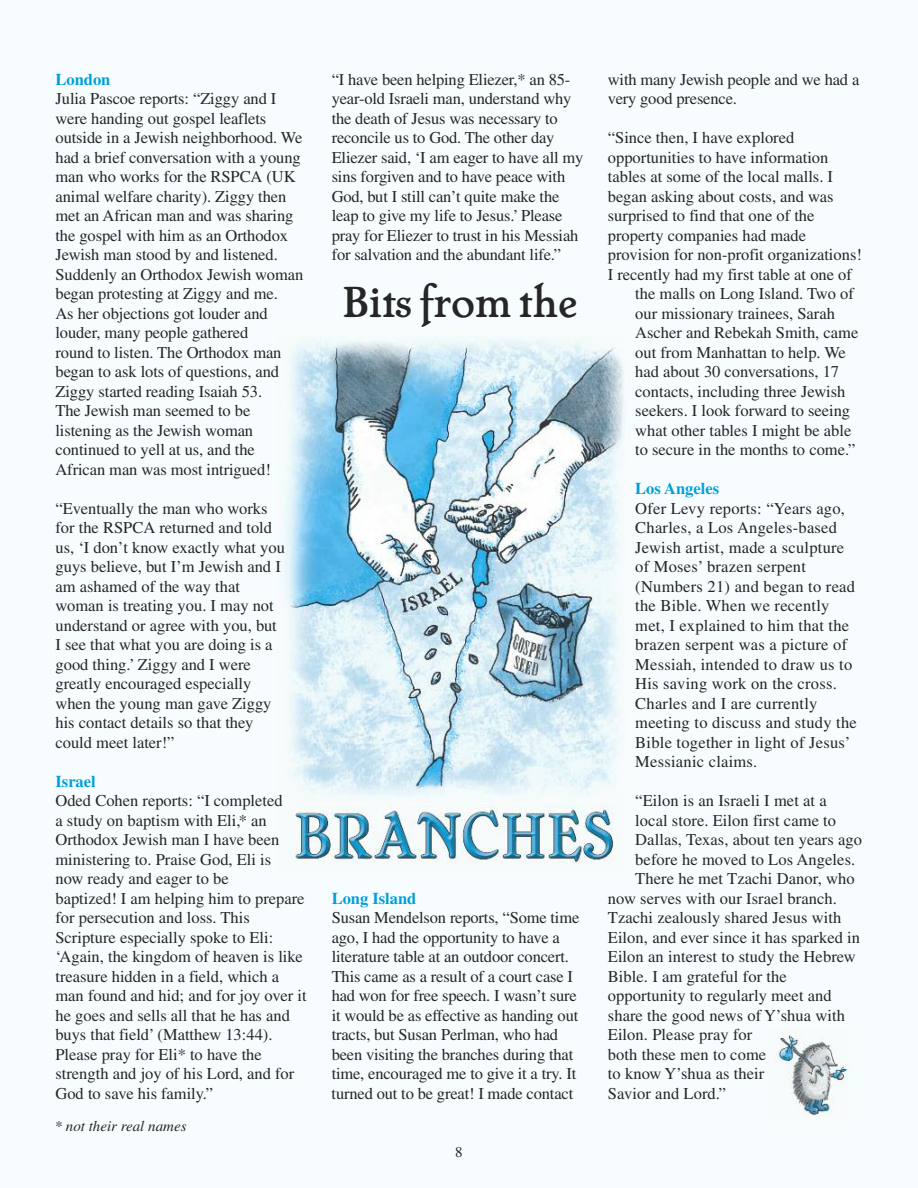
<style>
.page{position:relative;width:918px;height:1188px;background:#f7fcfe}
.page>*{position:absolute;margin:0;border:0;box-sizing:border-box;transform-origin:0 0}
.t1{font:43.05px "Cheever";color:#272627}
.t2{font:16.5px/19.5px "Times";color:#272627}
.t3{font:700 16.5px "Times";color:#009fd9}
.t4{font:italic 15px "Times";color:#272627}
.t5{font:15px "Times";color:#272627}
</style>
<div class="page">
<img style="left:286px;top:341px;width:338px;height:523px">
<img style="left:775px;top:1028px;width:73px;height:88px">
<p class="t3" style="left:56px;top:74px;width:56px">London</p>
<p class="t2" style="left:56px;top:91px;width:249px">Julia Pascoe reports: “Ziggy and I were handing out gospel leaflets outside in a Jewish neighborhood. We had a brief conversation with a young man who works for the RSPCA (UK animal welfare charity). Ziggy then met an African man and was sharing the gospel with him as an Orthodox<br>Jewish man stood by and listened.<br>Suddenly an Orthodox Jewish woman began protesting at Ziggy and me.<br>As her objections got louder and louder, many people gathered<br>round to listen. The Orthodox man began to ask lots of questions, and<br>Ziggy started reading Isaiah 53.<br>The Jewish man seemed to be listening as the Jewish woman continued to yell at us, and the<br>African man was most intrigued!</p>
<p class="t2" style="left:56px;top:500px;width:231px">“Eventually the man who works for the RSPCA returned and told us, ‘I don’t know exactly what you guys believe, but I’m Jewish and I am ashamed of the way that woman is treating you. I may not understand or agree with you, but<br>I see that what you are doing is a good thing.’ Ziggy and I were greatly encouraged especially when the young man gave Ziggy his contact details so that they could meet later!”</p>
<p class="t3" style="left:56px;top:776px;width:42px">Israel</p>
<p class="t2" style="left:55px;top:793px;width:253px">Oded Cohen reports: “I completed<br>a study on baptism with Eli,* an<br>Orthodox Jewish man I have been ministering to. Praise God, Eli is<br>now ready and eager to be<br>baptized! I am helping him to prepare for persecution and loss. This<br>Scripture especially spoke to Eli: ‘Again, the kingdom of heaven is like treasure hidden in a field, which a man found and hid; and for joy over it he goes and sells all that he has and buys that field’ (Matthew 13:44).<br>Please pray for Eli* to have the strength and joy of his Lord, and for<br>God to save his family.”</p>
<p class="t4" style="left:55px;top:1121px;width:133px">* not their real names</p>
<p class="t2" style="left:332px;top:71px;width:253px">“I have been helping Eliezer,* an 85- year-old Israeli man, understand why the death of Jesus was necessary to reconcile us to God. The other day Eliezer said, ‘I am eager to have all my sins forgiven and to have peace with God, but I still can’t quite make the leap to give my life to Jesus.’ Please pray for Eliezer to trust in his Messiah for salvation and the abundant life.”</p>
<h1 class="t1" style="left:342px;top:275px;width:236px">Bits from the</h1>
<p class="t3" style="left:332px;top:893px;width:86px">Long Island</p>
<p class="t2" style="left:332px;top:910px;width:249px">Susan Mendelson reports, “Some time ago, I had the opportunity to have a literature table at an outdoor concert.<br>This came as a result of a court case I had won for free speech. I wasn’t sure it would be as effective as handing out tracts, but Susan Perlman, who had been visiting the branches during that time, encouraged me to give it a try. It turned out to be great! I made contact</p>
<p class="t5" style="left:455px;top:1146px;width:9px">8</p>
<p class="t2" style="left:608px;top:71px;width:253px">with many Jewish people and we had a very good presence.</p>
<p class="t2" style="left:608px;top:130px;width:188px">“Since then, I have explored</p>
<p class="t2" style="left:608px;top:149px;width:222px">opportunities to have information</p>
<p class="t2" style="left:608px;top:169px;width:227px">tables at some of the local malls. I</p>
<p class="t2" style="left:608px;top:188px;width:227px">began asking about costs, and was</p>
<p class="t2" style="left:608px;top:208px;width:208px">surprised to find that one of the</p>
<p class="t2" style="left:608px;top:227px;width:200px">property companies had made</p>
<p class="t2" style="left:608px;top:247px;width:256px">provision for non-profit organizations!</p>
<p class="t2" style="left:608px;top:266px;width:246px">I recently had my first table at one of</p>
<p class="t2" style="left:635px;top:286px;width:220px">the malls on Long Island. Two of</p>
<p class="t2" style="left:635px;top:305px;width:201px">our missionary trainees, Sarah</p>
<p class="t2" style="left:635px;top:325px;width:225px">Ascher and Rebekah Smith, came</p>
<p class="t2" style="left:635px;top:344px;width:212px">out from Manhattan to help. We</p>
<p class="t2" style="left:635px;top:364px;width:205px">had about 30 conversations, 17</p>
<p class="t2" style="left:635px;top:383px;width:212px">contacts, including three Jewish</p>
<p class="t2" style="left:635px;top:403px;width:216px">seekers. I look forward to seeing</p>
<p class="t2" style="left:635px;top:422px;width:218px">what other tables I might be able</p>
<p class="t2" style="left:635px;top:442px;width:222px">to secure in the months to come.”</p>
<p class="t3" style="left:635px;top:483px;width:85px">Los Angeles</p>
<p class="t2" style="left:635px;top:500px;width:223px">Ofer Levy reports: “Years ago,<br>Charles, a Los Angeles-based<br>Jewish artist, made a sculpture of Moses’ brazen serpent (Numbers 21) and began to read the Bible. When we recently met, I explained to him that the brazen serpent was a picture of<br>Messiah, intended to draw us to<br>His saving work on the cross.<br>Charles and I are currently meeting to discuss and study the<br>Bible together in light of Jesus’<br>Messianic claims.</p>
<p class="t2" style="left:635px;top:793px;width:193px">“Eilon is an Israeli I met at a</p>
<p class="t2" style="left:635px;top:812px;width:202px">local store. Eilon first came to</p>
<p class="t2" style="left:635px;top:832px;width:228px">Dallas, Texas, about ten years ago</p>
<p class="t2" style="left:635px;top:851px;width:222px">before he moved to Los Angeles.</p>
<p class="t2" style="left:635px;top:871px;width:221px">There he met Tzachi Danor, who</p>
<p class="t2" style="left:608px;top:890px;width:231px">now serves with our Israel branch.</p>
<p class="t2" style="left:608px;top:910px;width:235px">Tzachi zealously shared Jesus with</p>
<p class="t2" style="left:608px;top:929px;width:254px">Eilon, and ever since it has sparked in</p>
<p class="t2" style="left:608px;top:949px;width:250px">Eilon an interest to study the Hebrew</p>
<p class="t2" style="left:608px;top:968px;width:180px">Bible. I am grateful for the</p>
<p class="t2" style="left:608px;top:988px;width:226px">opportunity to regularly meet and</p>
<p class="t2" style="left:608px;top:1007px;width:239px">share the good news of Y’shua with</p>
<p class="t2" style="left:608px;top:1027px;width:146px">Eilon. Please pray for</p>
<p class="t2" style="left:608px;top:1046px;width:160px">both these men to come</p>
<p class="t2" style="left:608px;top:1066px;width:158px">to know Y’shua as their</p>
<p class="t2" style="left:608px;top:1085px;width:120px">Savior and Lord.”</p>
</div>
